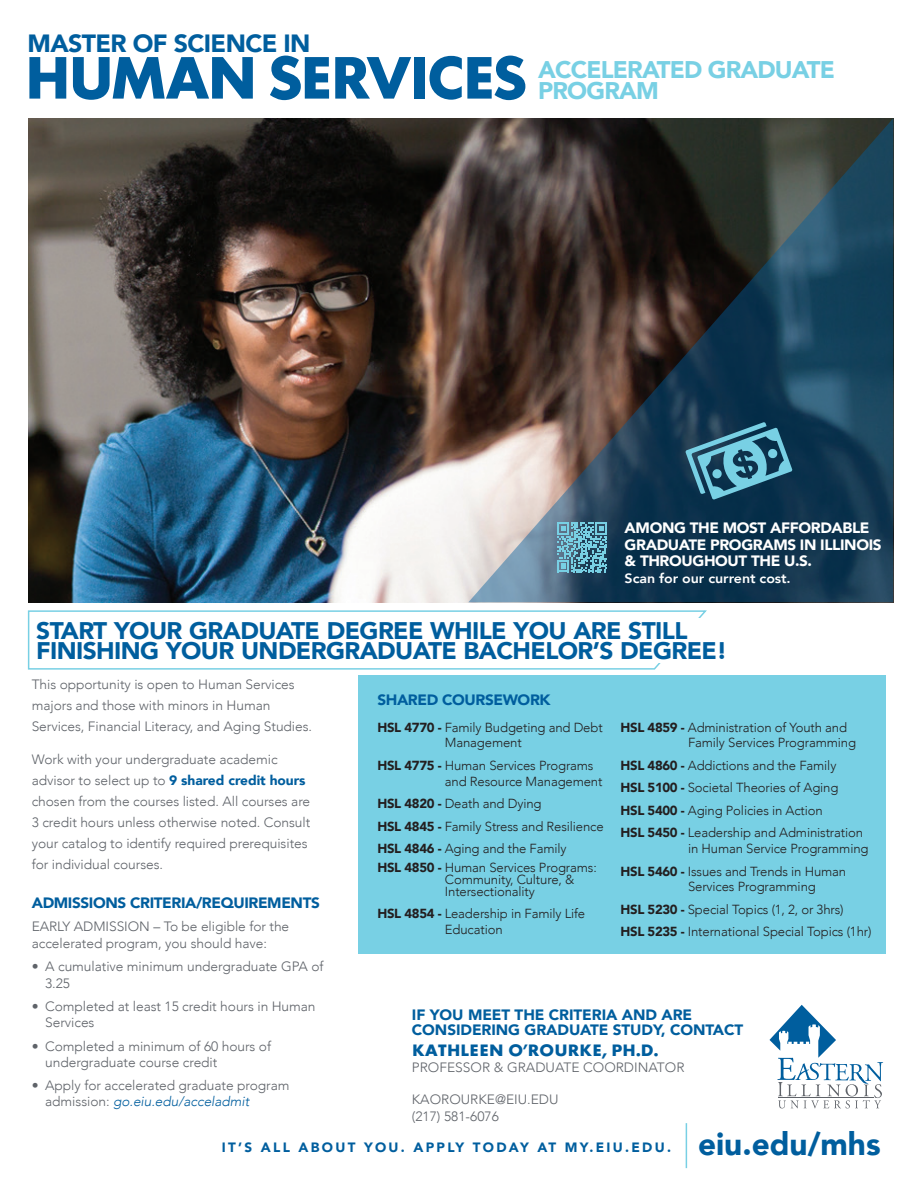
<style>
.page{position:relative;width:918px;height:1188px;background:#fff}
.page>*{position:absolute;margin:0;border:0;box-sizing:border-box;transform-origin:0 0}
.t1{font:54.15px "Futura Maxi CG Bold";letter-spacing:-.045em;color:#005e9e}
.t2{font:900 31.5px "Avenir";color:#005e9e}
.t3{font:900 24.9px "Avenir";letter-spacing:-.025em;color:#005e9e}
.t4{font:900 24.15px/21.5px "Avenir";letter-spacing:-.035em;color:#78d0e4}
.t5{font:900 24px/20.2px "Avenir";letter-spacing:-.025em;color:#005e9e}
.t6{font:900 15px/16.5px "Avenir";letter-spacing:-.025em;color:#fff}
.t7{font:900 15px/15px "Avenir";letter-spacing:-.005em;color:#005e9e}
.t8{font:900 15px "Avenir";letter-spacing:-.025em;color:#005e9e}
.t9{font:15px "Futura Maxi CG Bold";letter-spacing:.01em;color:#005e9e;scale:1.05 1}
.t10{font:300 13.5px/21px "Avenir";letter-spacing:-.005em;color:#5f6369}
.t11{font:900 13.5px "Avenir";letter-spacing:.17em;color:#005e9e}
.t12{font:800 13.5px "Avenir";letter-spacing:-.005em;color:#fff;scale:1.05 1}
.t13{font:300 13.2px/15.8px "Avenir";letter-spacing:-.01em;color:#231f20}
.s1{font-weight:900;color:#005e9e}
.s2{font-style:italic;color:#005e9e}
.s3{font-weight:900}
</style>
<div class="page">
<img style="left:29px;top:118px;width:439px;height:484px">
<svg style="left:468px;top:118px;width:425px;height:484px;background:#35414a"></svg>
<svg style="left:557px;top:522px;width:50px;height:50px;background:#5d9cb1"></svg>
<svg style="left:685px;top:422px;width:107px;height:78px;background:#356c84"></svg>
<svg style="left:27px;top:610px;width:680px;height:60px"></svg>
<div style="left:359px;top:676px;width:527px;height:278px;background:#78d0e4"></div>
<div style="left:36px;top:618px;width:777px;height:44px;background:#fff"></div>
<hr style="left:686px;top:1123px;width:1px;height:45px;background:#78d0e4">
<svg style="left:770px;top:1005px;width:113px;height:103px"></svg>
<p class="t3" style="left:28px;top:22px;width:285px">MASTER OF SCIENCE IN</p>
<p class="t1" style="left:25px;top:43px;width:504px">HUMAN SERVICES</p>
<p class="t4" style="left:538px;top:58px;width:298px">ACCELERATED GRADUATE<br>PROGRAM</p>
<p class="t6" style="left:625px;top:520px;width:258px">AMONG THE MOST AFFORDABLE<br>GRADUATE PROGRAMS IN ILLINOIS</p>
<p class="t6" style="left:625px;top:553px;width:189px">&amp; THROUGHOUT THE U.S.</p>
<p class="t12" style="left:625px;top:568px;width:160px">Scan for our current cost.</p>
<p class="t5" style="left:36px;top:620px;width:692px">START YOUR GRADUATE DEGREE WHILE YOU ARE STILL<br>FINISHING YOUR UNDERGRADUATE BACHELOR’S DEGREE!</p>
<p class="t10" style="left:32px;top:674px;width:282px">This opportunity is open to Human Services majors and those with minors in Human<br>Services, Financial Literacy, and Aging Studies.</p>
<p class="t10" style="left:32px;top:749px;width:280px">Work with your undergraduate academic advisor to select up to <span class="s1">9 shared credit hours </span>chosen from the courses listed. All courses are 3 credit hours unless otherwise noted. Consult your catalog to identify required prerequisites for individual courses.</p>
<p class="t8" style="left:32px;top:890px;width:290px">ADMISSIONS CRITERIA/REQUIREMENTS</p>
<p class="t10" style="left:32px;top:918px;width:259px;line-height:16.5px">EARLY ADMISSION – To be eligible for the accelerated program, you should have:</p>
<p class="t10" style="left:45px;top:958px;width:280px;line-height:16.5px;text-indent:-14px">• A cumulative minimum undergraduate GPA of<br>3.25</p>
<p class="t10" style="left:45px;top:998px;width:272px;line-height:16.5px;text-indent:-14px">• Completed at least 15 credit hours in Human<br>Services</p>
<p class="t10" style="left:45px;top:1038px;width:227px;line-height:16.5px;text-indent:-14px">• Completed a minimum of 60 hours of undergraduate course credit</p>
<p class="t10" style="left:45px;top:1077px;width:246px;line-height:16.2px;text-indent:-14px">• Apply for accelerated graduate program admission: <span class="s2">go.eiu.edu/acceladmit</span></p>
<p class="t8" style="left:377px;top:687px;width:175px">SHARED COURSEWORK</p>
<p class="t13" style="left:445px;top:719px;width:159px;text-indent:-68px"><span class="s3">HSL 4770 -</span> Family Budgeting and Debt<br>Management</p>
<p class="t13" style="left:445px;top:757px;width:159px;text-indent:-68px"><span class="s3">HSL 4775 -</span> Human Services Programs and Resource Management</p>
<p class="t13" style="left:377px;top:796px;width:166px"><span class="s3">HSL 4820 -</span> Death and Dying</p>
<p class="t13" style="left:377px;top:818px;width:228px"><span class="s3">HSL 4845 -</span> Family Stress and Resilience</p>
<p class="t13" style="left:377px;top:841px;width:191px"><span class="s3">HSL 4846 -</span> Aging and the Family</p>
<p class="t13" style="left:445px;top:861px;width:153px;line-height:12px;text-indent:-68px"><span class="s3">HSL 4850 -</span> Human Services Programs:<br>Community, Culture, &amp;<br>Intersectionality</p>
<p class="t13" style="left:445px;top:906px;width:142px;text-indent:-68px"><span class="s3">HSL 4854 -</span> Leadership in Family Life<br>Education</p>
<p class="t13" style="left:688px;top:719px;width:169px;text-indent:-68px"><span class="s3">HSL 4859 -</span> Administration of Youth and<br>Family Services Programming</p>
<p class="t13" style="left:621px;top:757px;width:217px"><span class="s3">HSL 4860 -</span> Addictions and the Family</p>
<p class="t13" style="left:621px;top:780px;width:219px"><span class="s3">HSL 5100 -</span> Societal Theories of Aging</p>
<p class="t13" style="left:621px;top:802px;width:204px"><span class="s3">HSL 5400 -</span> Aging Policies in Action</p>
<p class="t13" style="left:688px;top:825px;width:182px;text-indent:-68px"><span class="s3">HSL 5450 -</span> Leadership and Administration in Human Service Programming</p>
<p class="t13" style="left:688px;top:863px;width:160px;text-indent:-68px"><span class="s3">HSL 5460 -</span> Issues and Trends in Human<br>Services Programming</p>
<p class="t13" style="left:621px;top:901px;width:225px"><span class="s3">HSL 5230 -</span> Special Topics (1, 2, or 3hrs)</p>
<p class="t13" style="left:621px;top:924px;width:252px"><span class="s3">HSL 5235 -</span> International Special Topics (1hr)</p>
<p class="t7" style="left:412px;top:1007px;width:333px">IF YOU MEET THE CRITERIA AND ARE<br>CONSIDERING GRADUATE STUDY, CONTACT</p>
<p class="t9" style="left:412px;top:1040px;width:236px">KATHLEEN O’ROURKE, PH.D.</p>
<p class="t10" style="left:412px;top:1057px;width:274px">PROFESSOR &amp; GRADUATE COORDINATOR</p>
<p class="t10" style="left:412px;top:1089px;width:148px">KAOROURKE@EIU.EDU</p>
<p class="t10" style="left:412px;top:1105px;width:88px">(217) 581-6076</p>
<p class="t11" style="left:222px;top:1136px;width:451px">IT’S ALL ABOUT YOU. APPLY TODAY AT MY.EIU.EDU.</p>
<p class="t2" style="left:698px;top:1117px;width:184px">eiu.edu/mhs</p>
</div>
